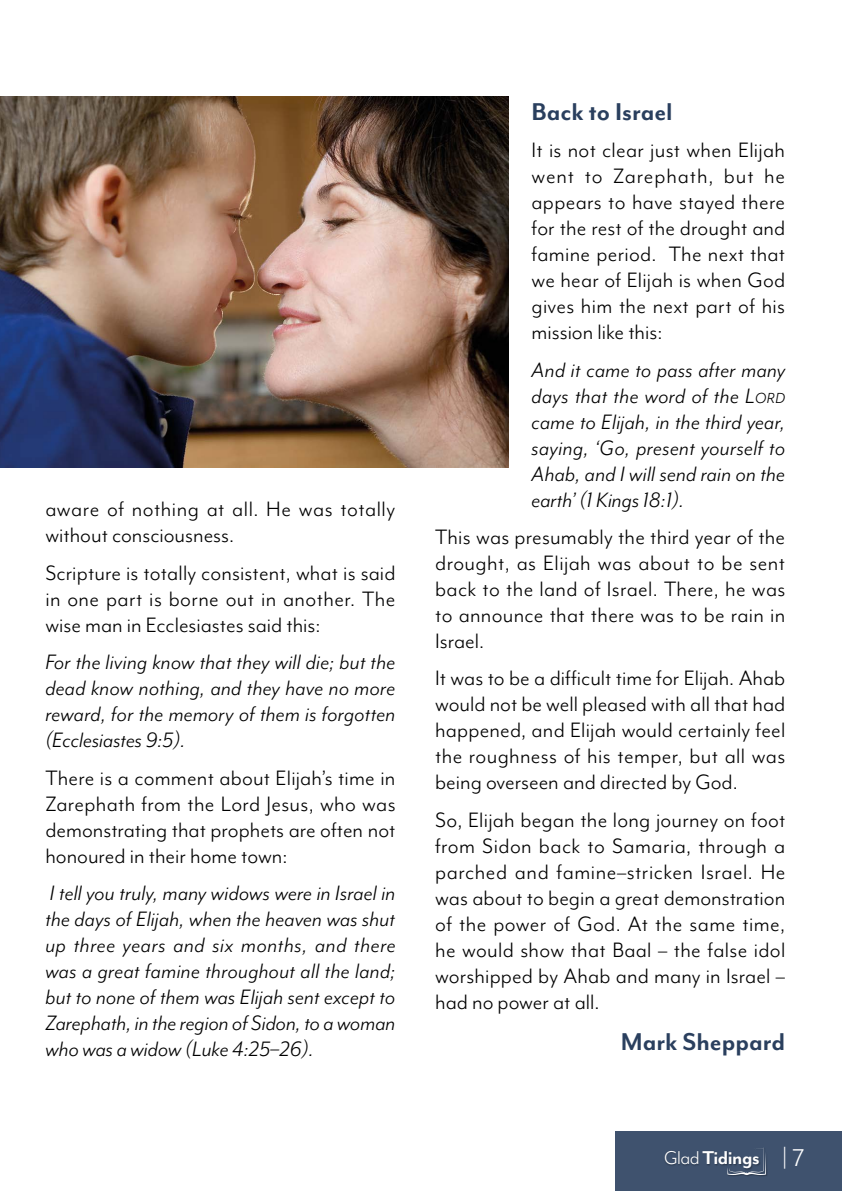
<style>
.page{position:relative;width:842px;height:1191px;background:#fff}
.page>*{position:absolute;margin:0;border:0;box-sizing:border-box;transform-origin:0 0}
.t1{font:700 28px "Mr Eaves Mod OT";color:#2a3f5e}
.t2{font:24px/26px "Mr Eaves Mod OT";letter-spacing:.005em;color:#000;text-align:justify}
.t3{font:italic 24px/26px "Mr Eaves Mod OT";color:#000;text-align:justify}
.t4{font:700 21.4px "Mr Eaves Mod OT";letter-spacing:-.025em;color:#fff}
.s1{font-style:inherit}
.s2{font-size:16.8px}
.s3{font-weight:400}
.s4{font-weight:400;font-size:28px}
</style>
<div class="page">
<div style="left:615px;top:1131px;width:227px;height:60px;background:#3f526e"></div>
<svg style="left:727px;top:1147px;width:39px;height:28px"></svg>
<img style="left:664px;top:1147px;width:97px;height:25px">
<img style="left:0;top:96px;width:509px;height:372px">
<p class="t2" style="left:45px;top:496px;width:351px">aware of nothing at all. He was totally without consciousness.</p>
<p class="t2" style="left:45px;top:560px;width:352px">Scripture is totally consistent, what is said in one part is borne out in another. The wise man in Ecclesiastes said this:</p>
<p class="t3" style="left:45px;top:649px;width:352px">For the living know that they will die; but the dead know nothing, and they have no more reward, for the memory of them is forgotten (Ecclesiastes 9:5).</p>
<p class="t2" style="left:45px;top:764px;width:352px">There is a comment about Elijah’s time in Zarephath from the Lord Jesus, who was demonstrating that prophets are often not honoured in their home town:</p>
<p class="t3" style="left:45px;top:880px;width:352px">I tell you truly, many widows were in Israel in the days of Elijah, when the heaven was shut up three years and six months, and there was a great famine throughout all the land; but to none of them was Elijah sent except to Zarephath, in the region of Sidon, to a woman who was a widow (Luke 4:25–26).</p>
<p class="t1" style="left:531px;top:96px;width:143px">Back to Israel</p>
<p class="t2" style="left:531px;top:137px;width:255px">It is not clear just when Elijah went to Zarephath, but he appears to have stayed there for the rest of the drought and famine period. The next that we hear of Elijah is when God gives him the next part of his mission like this:</p>
<p class="t3" style="left:531px;top:357px;width:255px">And it came to pass after many days that the word of the <span class="s1">L</span><span class="s2">ord </span>came to Elijah, in the third year, saying, ‘Go, present yourself to Ahab, and I will send rain on the earth’ (1 Kings 18:1).</p>
<p class="t2" style="left:435px;top:524px;width:352px">This was presumably the third year of the drought, as Elijah was about to be sent back to the land of Israel. There, he was to announce that there was to be rain in Israel.</p>
<p class="t2" style="left:435px;top:665px;width:352px">It was to be a difficult time for Elijah. Ahab would not be well pleased with all that had happened, and Elijah would certainly feel the roughness of his temper, but all was being overseen and directed by God.</p>
<p class="t2" style="left:435px;top:807px;width:352px">So, Elijah began the long journey on foot from Sidon back to Samaria, through a parched and famine–stricken Israel. He was about to begin a great demonstration of the power of God. At the same time, he would show that Baal – the false idol worshipped by Ahab and many in Israel – had no power at all.</p>
<p class="t1" style="left:621px;top:1026px;width:166px">Mark Sheppard</p>
<p class="t4" style="left:664px;top:1146px;width:142px"><span class="s3">Glad</span> Tidings <span class="s4">| 7</span></p>
</div>
